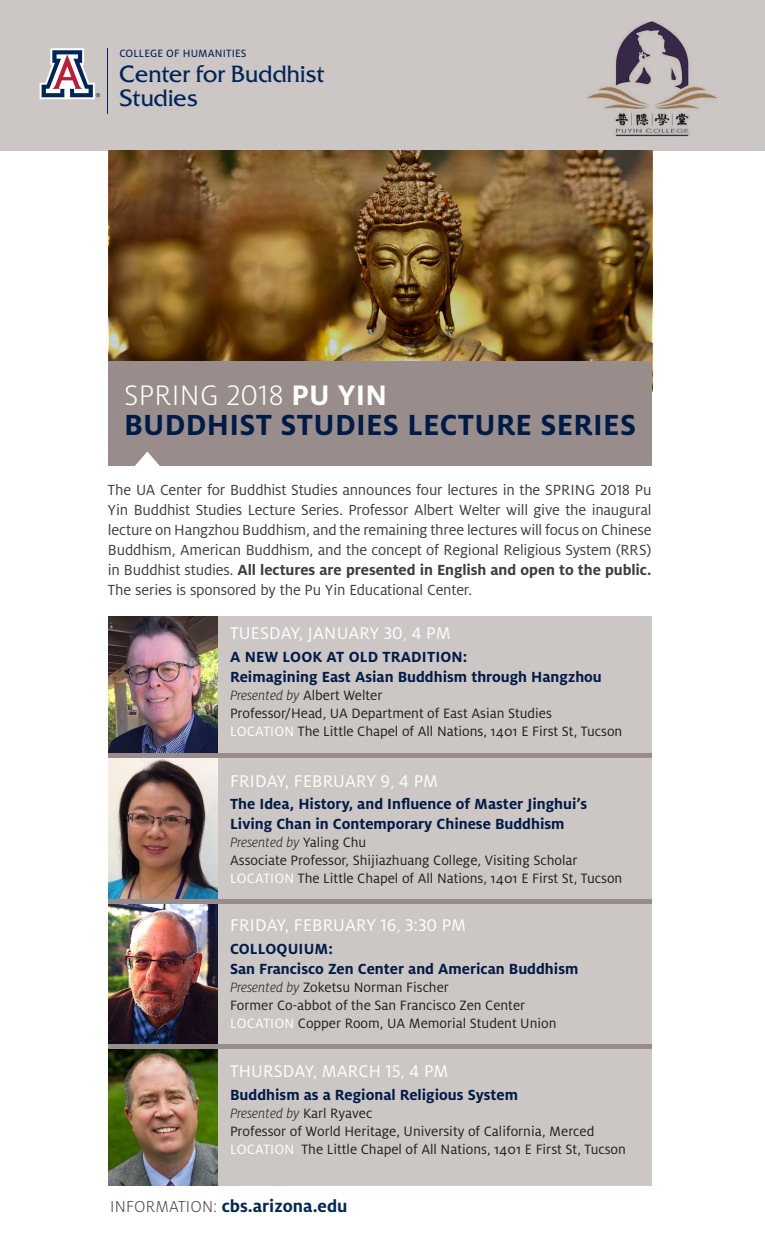
<style>
.page{position:relative;width:765px;height:1260px;background:#fff}
.page>*{position:absolute;margin:0;border:0;box-sizing:border-box;transform-origin:0 0}
.t1{font:700 32.25px "Milo OT";letter-spacing:.01em;color:#001b48}
.t2{font:300 31.25px "Milo OT";letter-spacing:.01em;color:#fff}
.t3{font:23.5px/24.2px "Friz Qua";letter-spacing:-.02em;color:#00255b}
.t4{font:18.75px "Milo OT";letter-spacing:.01em;color:#fff}
.Paragraph_Style_1{font:700 18.75px "Milo OT";color:#002a55}
.t5{font:16.25px/20px "Milo OT";letter-spacing:-.01em;color:#3e3e3f;text-align:justify}
.t6{font:700 16.25px "Milo OT";color:#001b48}
.t7{font:15px "Milo OT";color:#231f20}
.t8{font:italic 300 15px "Milo OT";color:#231f20}
.t9{font:11.75px "Milo OT Text";letter-spacing:.01em;color:#00255b}
.s1{font-weight:700}
.s2{font-weight:300}
.s3{font-weight:300;font-style:italic}
.s4{color:#fff}
.s5{font-weight:400;font-style:normal}
.s6{font-weight:300;font-size:17.5px;color:#4c4140}
</style>
<div class="page">
<div style="left:0;top:0;width:765px;height:151px;background:#ccc6c4"></div>
<svg style="left:40px;top:48px;width:60px;height:51px"></svg>
<hr style="left:107px;top:48px;width:1px;height:66px;background:#00255b">
<img style="left:587px;top:21px;width:130px;height:115px">
<svg style="left:109px;top:150px;width:543px;height:211px;background:#765424"></svg>
<div style="left:109px;top:361px;width:543px;height:104px;background:#988d8b"></div>
<svg style="left:124px;top:452px;width:47px;height:14px"></svg>
<div style="left:109px;top:616px;width:543px;height:570px;background:#ccc6c4"></div>
<img style="left:109px;top:616px;width:108px;height:137px">
<img style="left:109px;top:758px;width:108px;height:141px">
<div style="left:109px;top:753px;width:543px;height:5px;background:#988d8b"></div>
<img style="left:109px;top:904px;width:108px;height:282px">
<div style="left:109px;top:899px;width:543px;height:5px;background:#988d8b"></div>
<div style="left:109px;top:1044px;width:543px;height:5px;background:#988d8b"></div>
<p class="t9" style="left:119px;top:47px;width:129px">COLLEGE OF HUMANITIES</p>
<p class="t3" style="left:119px;top:61px;width:206px">Center for Buddhist<br>Studies</p>
<p class="t2" style="left:124px;top:378px;width:265px">SPRING 2018 <span class="s1">PU YIN</span></p>
<p class="t1" style="left:124px;top:407px;width:514px">BUDDHIST STUDIES LECTURE SERIES</p>
<p class="t5" style="left:108px;top:480px;width:545px">The UA Center for Buddhist Studies announces four lectures in the SPRING 2018 Pu Yin Buddhist Studies Lecture Series. Professor Albert Welter will give the inaugural lecture on Hangzhou Buddhism, and the remaining three lectures will focus on Chinese Buddhism, American Buddhism, and the concept of Regional Religious System (RRS) in Buddhist studies. <span class="s1">All lectures are presented in English and open to the public.<br></span>The series is sponsored by the Pu Yin Educational Center.</p>
<p class="t4" style="left:230px;top:623px;width:222px">TUESDAY, JANUARY 30<span class="s2">,</span> 4 PM</p>
<p class="t6" style="left:230px;top:648px;width:239px">A NEW LOOK AT OLD TRADITION:</p>
<p class="t6" style="left:230px;top:667px;width:373px">Reimagining East Asian Buddhism through Hangzhou</p>
<p class="t7" style="left:230px;top:687px;width:154px"><span class="s3">Presented by</span> Albert Welter</p>
<p class="t7" style="left:230px;top:705px;width:323px">Professor/Head, UA Department of East Asian Studies</p>
<p class="t7" style="left:230px;top:723px;width:394px"><span class="s4">LOCATION</span> The Little Chapel of All Nations, 1401 E First St, Tucson</p>
<p class="t4" style="left:230px;top:771px;width:209px">FRIDAY, FEBRUARY 9<span class="s2">,</span> 4 PM</p>
<p class="t6" style="left:230px;top:795px;width:359px">The Idea, History, and Influence of Master Jinghui’s</p>
<p class="t6" style="left:230px;top:815px;width:336px">Living Chan in Contemporary Chinese Buddhism</p>
<p class="t8" style="left:230px;top:834px;width:138px">Presented by <span class="s5">Yaling Chu</span></p>
<p class="t7" style="left:230px;top:852px;width:349px">Associate Professor, Shijiazhuang College, Visiting Scholar</p>
<p class="t7" style="left:230px;top:870px;width:394px"><span class="s4">LOCATION</span> The Little Chapel of All Nations, 1401 E First St, Tucson</p>
<p class="t4" style="left:230px;top:915px;width:237px">FRIDAY, FEBRUARY 16<span class="s2">,</span> 3:30 PM</p>
<p class="t6" style="left:230px;top:940px;width:104px">COLLOQUIUM:</p>
<p class="t6" style="left:230px;top:959px;width:350px">San Francisco Zen Center and American Buddhism</p>
<p class="t7" style="left:230px;top:979px;width:220px"><span class="s3">Presented by</span> Zoketsu Norman Fischer</p>
<p class="t7" style="left:230px;top:997px;width:297px">Former Co-abbot of the San Francisco Zen Center</p>
<p class="t7" style="left:230px;top:1015px;width:328px"><span class="s4">LOCATION</span> Copper Room, UA Memorial Student Union</p>
<p class="t4" style="left:230px;top:1061px;width:220px">THURSDAY, MARCH 15<span class="s2">,</span> 4 PM</p>
<p class="t6" style="left:230px;top:1086px;width:290px">Buddhism as a Regional Religious System</p>
<p class="t8" style="left:230px;top:1105px;width:144px">Presented by <span class="s5">Karl Ryavec</span></p>
<p class="t7" style="left:230px;top:1123px;width:366px">Professor of World Heritage, University of California, Merced</p>
<p class="t7" style="left:230px;top:1141px;width:397px"><span class="s4">LOCATION</span> The Little Chapel of All Nations, 1401 E First St, Tucson</p>
<p class="Paragraph_Style_1" style="left:110px;top:1196px;width:239px"><span class="s6">INFORMATION:</span> cbs.arizona.edu</p>
</div>
